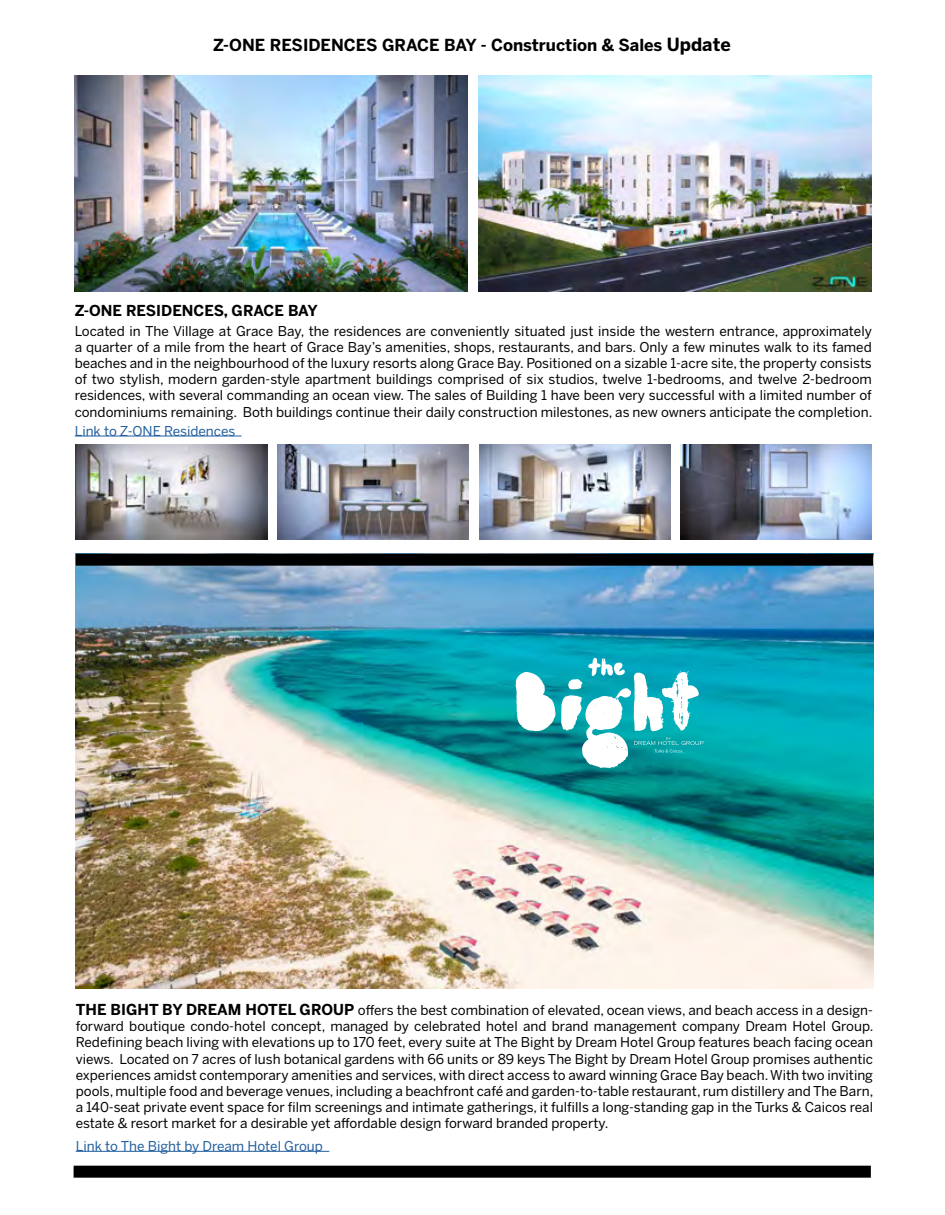
<style>
.page{position:relative;width:945px;height:1215px;background:#fff}
.page>*{position:absolute;margin:0;border:0;box-sizing:border-box;transform-origin:0 0}
.t1{font:700 16.5px "Benton Sans";color:#000}
.t2{font:700 15px "Benton Sans";color:#000}
.t3{font:13.5px/16.2px "Benton Sans";color:#000;text-align:justify}
.t4{font:13.5px "Benton Sans";color:#215e9e}
.s1{font-size:18px}
.s2{font-weight:700;font-size:15px}
</style>
<div class="page">
<div style="left:74px;top:1166px;width:797px;height:12px;background:#000"></div>
<img style="left:76px;top:445px;width:191px;height:94px">
<img style="left:680px;top:444px;width:192px;height:95px">
<img style="left:479px;top:444px;width:192px;height:95px">
<img style="left:278px;top:445px;width:190px;height:94px">
<img style="left:479px;top:75px;width:393px;height:216px">
<img style="left:75px;top:75px;width:393px;height:216px">
<hr style="left:76px;top:1151px;width:253px;height:1px;background:#215e9e">
<img style="left:76px;top:566px;width:797px;height:423px">
<svg style="left:516px;top:658px;width:189px;height:110px"></svg>
<hr style="left:75px;top:436px;width:167px;height:1px;background:#215e9e">
<div style="left:76px;top:554px;width:797px;height:12px;background:#000"></div>
<p class="t1" style="left:213px;top:35px;width:519px">Z-ONE RESIDENCES GRACE BAY - Construction &amp; Sales <span class="s1">Update</span></p>
<p class="t2" style="left:75px;top:301px;width:245px">Z-ONE RESIDENCES, GRACE BAY</p>
<p class="t3" style="left:75px;top:323px;width:799px">Located in The Village at Grace Bay, the residences are conveniently situated just inside the western entrance, approximately a quarter of a mile from the heart of Grace Bay’s amenities, shops, restaurants, and bars. Only a few minutes walk to its famed beaches and in the neighbourhood of the luxury resorts along Grace Bay. Positioned on a sizable 1-acre site, the property consists of two stylish, modern garden-style apartment buildings comprised of six studios, twelve 1-bedrooms, and twelve 2-bedroom residences, with several commanding an ocean view. The sales of Building 1 have been very successful with a limited number of condominiums remaining. Both buildings continue their daily construction milestones, as new owners anticipate the completion.</p>
<p class="t4" style="left:75px;top:423px;width:162px">Link to Z-ONE Residences</p>
<p class="t3" style="left:76px;top:1002px;width:799px"><span class="s2">THE BIGHT BY DREAM HOTEL GROUP</span> offers the best combination of elevated, ocean views, and beach access in a design&shy;forward boutique condo-hotel concept, managed by celebrated hotel and brand management company Dream Hotel Group.<br>Redefining beach living with elevations up to 170 feet, every suite at The Bight by Dream Hotel Group features beach facing ocean views. Located on 7 acres of lush botanical gardens with 66 units or 89 keys The Bight by Dream Hotel Group promises authentic experiences amidst contemporary amenities and services, with direct access to award winning Grace Bay beach. With two inviting pools, multiple food and beverage venues, including a beachfront café and garden-to-table restaurant, rum distillery and The Barn, a 140-seat private event space for film screenings and intimate gatherings, it fulfills a long-standing gap in the Turks &amp; Caicos real estate &amp; resort market for a desirable yet affordable design forward branded property.</p>
<p class="t4" style="left:76px;top:1138px;width:249px">Link to The Bight by Dream Hotel Group</p>
</div>
